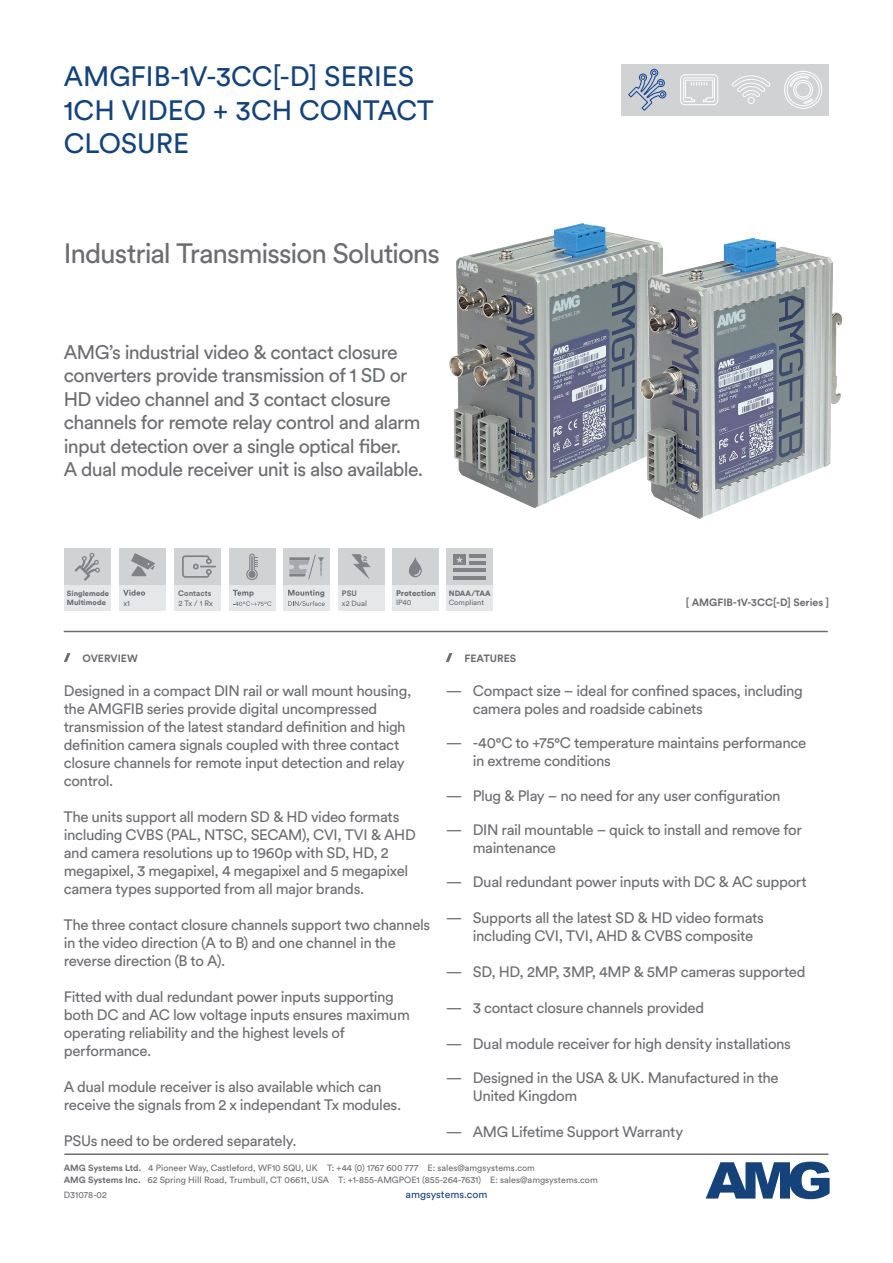
<style>
.page{position:relative;width:893px;height:1263px;background:#fff}
.page>*{position:absolute;margin:0;border:0;box-sizing:border-box;transform-origin:0 0}
.t1{font:27.75px/33.3px "Circular Std";color:#154379}
.Paragraph_Basic{font:27.75px "Circular Std";letter-spacing:-.035em;color:#6c6d70}
.Paragraph_Basic-2{font:19.5px/23.4px "Circular Std";letter-spacing:-.035em;color:#6c6d70}
.Paragraph_Basic-3{font:15px/18px "Circular Std";letter-spacing:-.025em;color:#6c6d70}
.t2{font:700 10.5px "Circular Std";color:#6c6d70}
.t3{font:10.5px "Circular Std";color:#154379}
.t4{font:9px "Circular Std";color:#6c6d70}
.t5{font:900 8.1px "Circular Std";color:#6c6d70}
.t6{font:700 7.8px/10.4px "Circular Std";color:#6c6d70}
.t7{font:7.8px "Circular Std";color:#6c6d70}
.t8{font:900 7.65px "Circular Std";color:#6c6d70}
.t9{font:900 7.5px/9px "Circular Std";color:#6c6d70}
.t10{font:7.5px "Circular Std";color:#6c6d70}
.t11{font:700 7.5px "Circular Std";color:#808285}
.s1{font-weight:400}
.s2{font-weight:700}
</style>
<div class="page">
<svg style="left:706px;top:1161px;width:123px;height:38px"></svg>
<hr style="left:65px;top:1153px;width:763px;height:2px;background:#6c6d70">
<hr style="left:64px;top:631px;width:764px;height:1px;background:#6c6d70">
<svg style="left:64px;top:653px;width:6px;height:9px"></svg>
<svg style="left:446px;top:653px;width:6px;height:9px"></svg>
<div style="left:174px;top:585px;width:47px;height:25px;background:#e6e7e9"></div>
<div style="left:174px;top:549px;width:47px;height:36px;background:#d1d2d4"></div>
<svg style="left:182px;top:555px;width:34px;height:23px"></svg>
<div style="left:725px;top:64px;width:52px;height:52px;background:#d1d2d4"></div>
<div style="left:673px;top:64px;width:52px;height:52px;background:#d1d2d4"></div>
<div style="left:621px;top:64px;width:52px;height:52px;background:#d1d2d4"></div>
<div style="left:777px;top:64px;width:52px;height:52px;background:#d1d2d4"></div>
<svg style="left:628px;top:69px;width:38px;height:42px"></svg>
<svg style="left:732px;top:75px;width:38px;height:29px"></svg>
<svg style="left:784px;top:71px;width:39px;height:38px"></svg>
<svg style="left:680px;top:74px;width:38px;height:31px"></svg>
<div style="left:229px;top:585px;width:46px;height:25px;background:#e6e7e9"></div>
<div style="left:229px;top:549px;width:46px;height:36px;background:#d1d2d4"></div>
<svg style="left:233px;top:590px;width:38px;height:16px"></svg>
<svg style="left:246px;top:554px;width:12px;height:26px"></svg>
<div style="left:64px;top:585px;width:47px;height:25px;background:#e6e7e9"></div>
<div style="left:64px;top:549px;width:47px;height:36px;background:#d1d2d4"></div>
<svg style="left:74px;top:553px;width:26px;height:28px"></svg>
<img style="left:418px;top:223px;width:186px;height:326px">
<div style="left:283px;top:585px;width:47px;height:25px;background:#e6e7e9"></div>
<div style="left:283px;top:549px;width:47px;height:36px;background:#d1d2d4"></div>
<svg style="left:288px;top:590px;width:37px;height:16px"></svg>
<svg style="left:289px;top:555px;width:35px;height:24px"></svg>
<div style="left:338px;top:585px;width:46px;height:25px;background:#e6e7e9"></div>
<div style="left:338px;top:549px;width:46px;height:36px;background:#d1d2d4"></div>
<svg style="left:351px;top:554px;width:20px;height:25px"></svg>
<div style="left:361px;top:554px;width:8px;height:8px;background:#d1d2d4;border-radius:50%"></div>
<div style="left:392px;top:585px;width:47px;height:25px;background:#e6e7e9"></div>
<div style="left:392px;top:549px;width:47px;height:36px;background:#d1d2d4"></div>
<svg style="left:409px;top:557px;width:13px;height:20px"></svg>
<div style="left:119px;top:585px;width:47px;height:25px;background:#e6e7e9"></div>
<div style="left:119px;top:549px;width:47px;height:36px;background:#d1d2d4"></div>
<svg style="left:131px;top:553px;width:24px;height:23px"></svg>
<svg style="left:123px;top:590px;width:22px;height:6px"></svg>
<div style="left:446px;top:585px;width:47px;height:25px;background:#e6e7e9"></div>
<div style="left:446px;top:549px;width:47px;height:36px;background:#d1d2d4"></div>
<hr style="left:469px;top:554px;width:17px;height:4px;background:#808285">
<hr style="left:469px;top:562px;width:17px;height:3px;background:#808285">
<hr style="left:453px;top:569px;width:33px;height:3px;background:#808285">
<hr style="left:453px;top:576px;width:33px;height:3px;background:#808285">
<div style="left:453px;top:554px;width:13px;height:11px;background:#808285"></div>
<svg style="left:456px;top:556px;width:7px;height:7px"></svg>
<img style="left:604px;top:227px;width:238px;height:292px">
<p class="t1" style="left:64px;top:60px;width:352px">AMGFIB-1V-3CC[-D] SERIES</p>
<p class="t1" style="left:64px;top:93px;width:371px">1CH VIDEO + 3CH CONTACT<br>CLOSURE</p>
<p class="Paragraph_Basic" style="left:64px;top:236px;width:378px">Industrial Transmission Solutions</p>
<p class="Paragraph_Basic-2" style="left:64px;top:340px;width:358px">AMG’s industrial video &amp; contact closure converters provide transmission of 1 SD or HD video channel and 3 contact closure channels for remote relay control and alarm input detection over a single optical fiber.</p>
<p class="Paragraph_Basic-2" style="left:64px;top:457px;width:361px">A dual module receiver unit is also available.</p>
<p class="t11" style="left:363px;top:553px;width:6px">2</p>
<p class="t5" style="left:396px;top:587px;width:42px">Protection</p>
<p class="t6" style="left:178px;top:587px;width:36px">Contacts<br><span class="s1">2 Tx / 1 Rx</span></p>
<p class="t9" style="left:67px;top:588px;width:44px">Singlemode<br>Multimode</p>
<p class="t6" style="left:342px;top:588px;width:16px">PSU</p>
<p class="t8" style="left:449px;top:588px;width:44px">NDAA/TAA</p>
<p class="t7" style="left:123px;top:598px;width:8px">x1</p>
<p class="t10" style="left:449px;top:598px;width:37px">Compliant</p>
<p class="t10" style="left:396px;top:598px;width:17px">IP40</p>
<p class="t10" style="left:342px;top:599px;width:26px">x2 Dual</p>
<p class="t2" style="left:82px;top:651px;width:57px">OVERVIEW</p>
<p class="t2" style="left:464px;top:651px;width:53px">FEATURES</p>
<p class="t2" style="left:686px;top:595px;width:145px">[ AMGFIB-1V-3CC[-D] Series ]</p>
<p class="Paragraph_Basic-3" style="left:64px;top:682px;width:349px">Designed in a compact DIN rail or wall mount housing, the AMGFIB series provide digital uncompressed transmission of the latest standard definition and high definition camera signals coupled with three contact closure channels for remote input detection and relay control.</p>
<p class="Paragraph_Basic-3" style="left:64px;top:808px;width:354px">The units support all modern SD &amp; HD video formats including CVBS (PAL, NTSC, SECAM), CVI, TVI &amp; AHD and camera resolutions up to 1960p with SD, HD, 2 megapixel, 3 megapixel, 4 megapixel and 5 megapixel camera types supported from all major brands.</p>
<p class="Paragraph_Basic-3" style="left:64px;top:916px;width:368px">The three contact closure channels support two channels in the video direction (A to B) and one channel in the reverse direction (B to A).</p>
<p class="Paragraph_Basic-3" style="left:64px;top:988px;width:348px">Fitted with dual redundant power inputs supporting both DC and AC low voltage inputs ensures maximum operating reliability and the highest levels of performance.</p>
<p class="Paragraph_Basic-3" style="left:64px;top:1078px;width:339px">A dual module receiver is also available which can receive the signals from 2 x independant Tx modules.</p>
<p class="Paragraph_Basic-3" style="left:64px;top:1132px;width:234px">PSUs need to be ordered separately.</p>
<p class="Paragraph_Basic-3" style="left:473px;top:682px;width:332px;text-indent:-27px">— Compact size – ideal for confined spaces, including camera poles and roadside cabinets</p>
<p class="Paragraph_Basic-3" style="left:473px;top:734px;width:335px;text-indent:-27px">— -40°C to +75°C temperature maintains performance in extreme conditions</p>
<p class="Paragraph_Basic-3" style="left:446px;top:786px;width:336px">— Plug &amp; Play – no need for any user configuration</p>
<p class="Paragraph_Basic-3" style="left:473px;top:820px;width:331px;text-indent:-27px">— DIN rail mountable – quick to install and remove for maintenance</p>
<p class="Paragraph_Basic-3" style="left:446px;top:872px;width:362px">— Dual redundant power inputs with DC &amp; AC support</p>
<p class="Paragraph_Basic-3" style="left:473px;top:908px;width:293px;text-indent:-27px">— Supports all the latest SD &amp; HD video formats including CVI, TVI, AHD &amp; CVBS composite</p>
<p class="Paragraph_Basic-3" style="left:446px;top:962px;width:361px">— SD, HD, 2MP, 3MP, 4MP &amp; 5MP cameras supported</p>
<p class="Paragraph_Basic-3" style="left:446px;top:998px;width:260px">— 3 contact closure channels provided</p>
<p class="Paragraph_Basic-3" style="left:446px;top:1034px;width:347px">— Dual module receiver for high density installations</p>
<p class="Paragraph_Basic-3" style="left:473px;top:1069px;width:307px;text-indent:-27px">— Designed in the USA &amp; UK. Manufactured in the<br>United Kingdom</p>
<p class="Paragraph_Basic-3" style="left:446px;top:1123px;width:239px">— AMG Lifetime Support Warranty</p>
<p class="t4" style="left:64px;top:1163px;width:473px"><span class="s2">AMG Systems Ltd.</span> 4 Pioneer Way, Castleford, WF10 5QU, UK T: +44 (0) 1767 600 777 E: sales@amgsystems.com</p>
<p class="t4" style="left:64px;top:1175px;width:535px"><span class="s2">AMG Systems Inc.</span> 62 Spring Hill Road, Trumbull, CT 06611, USA T: +1-855-AMGPOE1 (855-264-7631) E: sales@amgsystems.com</p>
<p class="t4" style="left:64px;top:1189px;width:45px">D31078-02</p>
<p class="t3" style="left:406px;top:1188px;width:83px">amgsystems.com</p>
</div>
